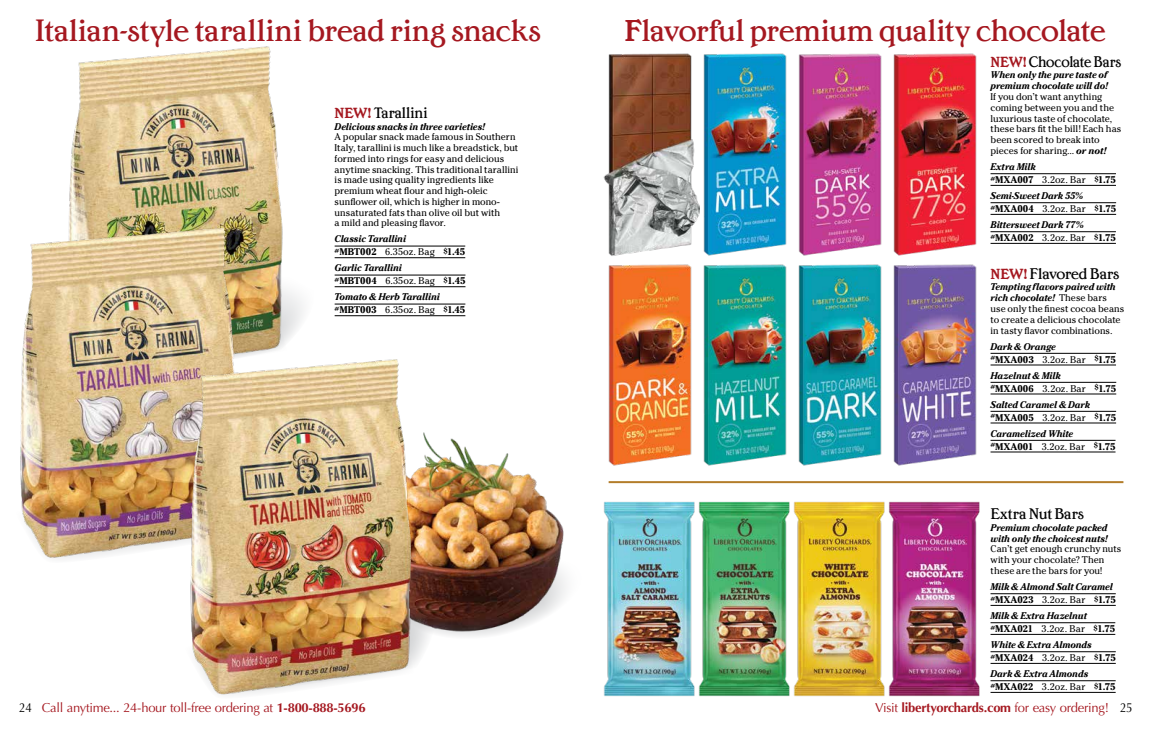
<style>
.page{position:relative;width:1152px;height:729px;background:#fff}
.page>*{position:absolute;margin:0;border:0;box-sizing:border-box;transform-origin:0 0}
.t1{font:32px "Edwardian Medium Plain";letter-spacing:-.01em;color:#a51820}
.t2{font:16px "Edwardian Medium Plain";letter-spacing:-.01em;color:#000}
.t3{font:16px "Edwardian Medium Plain";letter-spacing:-.01em;color:#000;scale:.94 1}
.t4{font:13px "Optima";letter-spacing:-.02em;color:#a51820}
.t5{font:9.7px/10.8px "Cheltenham ITC Pro";letter-spacing:-.005em;color:#000}
.t6{font:italic 700 9.7px/13px "Cheltenham ITC Pro";letter-spacing:-.02em;color:#000;scale:.96 1}
.t7{font:700 9.7px/13px "Cheltenham ITC Pro";color:#000}
.s1{font-family:"Edwardian";font-weight:500;font-size:15.2px;color:#a51820}
.s2{font-style:normal;font-size:8px}
.s3{font-style:normal}
.s4{font-weight:400;font-style:normal}
.s5{font-family:"Edwardian";font-weight:500}
.s6{font-weight:700;font-style:italic}
.s7{font-style:italic}
.s8{font-size:8px}
.s9{font-weight:400}
.s10{color:#000}
.s11{font-weight:700}
</style>
<div class="page">
<img style="left:604px;top:501px;width:376px;height:196px">
<img style="left:893px;top:53px;width:84px;height:201px">
<img style="left:703px;top:53px;width:84px;height:201px">
<img style="left:703px;top:254px;width:84px;height:212px">
<img style="left:608px;top:264px;width:84px;height:202px">
<img style="left:603px;top:53px;width:97px;height:203px">
<img style="left:798px;top:264px;width:84px;height:202px">
<img style="left:893px;top:254px;width:84px;height:212px">
<img style="left:798px;top:53px;width:84px;height:203px">
<hr style="left:991px;top:353px;width:125px;height:1px;background:#000">
<hr style="left:991px;top:365px;width:125px;height:1px;background:#000">
<hr style="left:991px;top:382px;width:125px;height:1px;background:#000">
<hr style="left:991px;top:394px;width:125px;height:1px;background:#000">
<hr style="left:991px;top:411px;width:125px;height:1px;background:#000">
<hr style="left:991px;top:423px;width:125px;height:1px;background:#000">
<hr style="left:991px;top:440px;width:125px;height:1px;background:#000">
<hr style="left:991px;top:452px;width:125px;height:1px;background:#000">
<hr style="left:991px;top:173px;width:125px;height:1px;background:#000">
<hr style="left:991px;top:185px;width:125px;height:1px;background:#000">
<hr style="left:991px;top:202px;width:125px;height:1px;background:#000">
<hr style="left:991px;top:214px;width:125px;height:1px;background:#000">
<hr style="left:991px;top:231px;width:125px;height:1px;background:#000">
<hr style="left:991px;top:243px;width:125px;height:1px;background:#000">
<hr style="left:991px;top:593px;width:125px;height:1px;background:#000">
<hr style="left:991px;top:605px;width:125px;height:1px;background:#000">
<hr style="left:991px;top:622px;width:124px;height:1px;background:#000">
<hr style="left:991px;top:634px;width:124px;height:1px;background:#000">
<hr style="left:991px;top:651px;width:125px;height:1px;background:#000">
<hr style="left:991px;top:663px;width:125px;height:1px;background:#000">
<hr style="left:991px;top:680px;width:125px;height:1px;background:#000">
<hr style="left:991px;top:692px;width:125px;height:1px;background:#000">
<hr style="left:609px;top:481px;width:514px;height:2px;background:#b37d2a">
<img style="left:69px;top:46px;width:234px;height:280px">
<img style="left:20px;top:195px;width:261px;height:364px">
<hr style="left:335px;top:246px;width:130px;height:1px;background:#000">
<hr style="left:335px;top:257px;width:130px;height:1px;background:#000">
<hr style="left:335px;top:275px;width:130px;height:1px;background:#000">
<hr style="left:335px;top:286px;width:130px;height:1px;background:#000">
<hr style="left:335px;top:304px;width:130px;height:1px;background:#000">
<hr style="left:335px;top:315px;width:130px;height:1px;background:#000">
<img style="left:454px;top:440px;width:111px;height:194px">
<img style="left:149px;top:326px;width:305px;height:369px">
<h1 class="t1" style="left:35px;top:12px;width:508px">Italian-style tarallini bread ring snacks</h1>
<h2 class="t2" style="left:335px;top:104px;width:94px"><span class="s1">NEW!</span> Tarallini</h2>
<p class="t6" style="left:335px;top:120px;width:158px">Delicious snacks in three varieties!</p>
<p class="t5" style="left:335px;top:131px;width:185px">A popular snack made famous in Southern Italy, tarallini is much like a breadstick, but formed into rings for easy and delicious anytime snacking. This traditional tarallini is made using quality ingredients like premium wheat flour and high-oleic sunflower oil, which is higher in mono&shy;unsaturated fats than olive oil but with<br>a mild and pleasing flavor.</p>
<p class="t6" style="left:335px;top:232px;width:138px">Classic Tarallini<br><span class="s2">#</span><span class="s3">MBT002</span> <span class="s4">6.35oz. Bag</span> <span class="s2">$</span><span class="s3">1.45</span></p>
<p class="t6" style="left:335px;top:261px;width:138px">Garlic Tarallini<br><span class="s2">#</span><span class="s3">MBT004</span> <span class="s4">6.35oz. Bag</span> <span class="s2">$</span><span class="s3">1.45</span></p>
<p class="t6" style="left:335px;top:290px;width:138px">Tomato &amp; Herb Tarallini <span class="s2">#</span><span class="s3">MBT003</span> <span class="s4">6.35oz. Bag</span> <span class="s2">$</span><span class="s3">1.45</span></p>
<h1 class="t1" style="left:624px;top:12px;width:483px"><span class="s5">F</span>lavorful premium quality chocolate</h1>
<h2 class="t3" style="left:991px;top:53px;width:141px"><span class="s1">NEW!</span> Chocolate Bars</h2>
<p class="t6" style="left:991px;top:69px;width:124px;line-height:11px">When only the pure taste of premium chocolate will do!</p>
<p class="t5" style="left:991px;top:91px;width:132px">If you don’t want anything coming between you and the luxurious taste of chocolate, these bars fit the bill! Each has been scored to break into pieces for sharing... <span class="s6">or not!</span></p>
<p class="t7" style="left:991px;top:160px;width:127px"><span class="s7">Extra Milk<br></span><span class="s8">#</span>MXA007 <span class="s9">3.2oz. Bar</span> <span class="s8">$</span>1.75</p>
<p class="t6" style="left:991px;top:189px;width:132px">Semi-Sweet Dark 55% <span class="s2">#</span><span class="s3">MXA004</span> <span class="s4">3.2oz. Bar</span> <span class="s2">$</span><span class="s3">1.75</span></p>
<p class="t6" style="left:991px;top:218px;width:132px">Bittersweet Dark 77% <span class="s2">#</span><span class="s3">MXA002</span> <span class="s4">3.2oz. Bar</span> <span class="s2">$</span><span class="s3">1.75</span></p>
<h2 class="t2" style="left:991px;top:265px;width:130px"><span class="s1">NEW!</span> Flavored Bars</h2>
<p class="t5" style="left:991px;top:281px;width:135px"><span class="s6">Tempting flavors paired with rich chocolate!</span> These bars use only the finest cocoa beans to create a delicious chocolate in tasty flavor combinations.</p>
<p class="t6" style="left:991px;top:340px;width:132px">Dark &amp; Orange<br><span class="s2">#</span><span class="s3">MXA003</span> <span class="s4">3.2oz. Bar</span> <span class="s2">$</span><span class="s3">1.75</span></p>
<p class="t6" style="left:991px;top:369px;width:132px">Hazelnut &amp; Milk<br><span class="s2">#</span><span class="s3">MXA006</span> <span class="s4">3.2oz. Bar</span> <span class="s2">$</span><span class="s3">1.75</span></p>
<p class="t6" style="left:991px;top:398px;width:132px">Salted Caramel &amp; Dark <span class="s2">#</span><span class="s3">MXA005</span> <span class="s4">3.2oz. Bar</span> <span class="s2">$</span><span class="s3">1.75</span></p>
<p class="t6" style="left:991px;top:427px;width:132px">Caramelized White <span class="s2">#</span><span class="s3">MXA001</span> <span class="s4">3.2oz. Bar</span> <span class="s2">$</span><span class="s3">1.75</span></p>
<h2 class="t2" style="left:991px;top:505px;width:95px">Extra Nut Bars</h2>
<p class="t6" style="left:991px;top:522px;width:124px;line-height:11px">Premium chocolate packed with only the choicest nuts!</p>
<p class="t5" style="left:991px;top:544px;width:132px">Can’t get enough crunchy nuts with your chocolate? Then these are the bars for you!</p>
<p class="t6" style="left:991px;top:580px;width:132px">Milk &amp; Almond Salt Caramel <span class="s2">#</span><span class="s3">MXA023</span> <span class="s4">3.2oz. Bar</span> <span class="s2">$</span><span class="s3">1.75</span></p>
<p class="t6" style="left:991px;top:609px;width:131px">Milk &amp; Extra Hazelnut <span class="s2">#</span><span class="s3">MXA021</span> <span class="s4">3.2oz. Bar</span> <span class="s2">$</span><span class="s3">1.75</span></p>
<p class="t6" style="left:991px;top:638px;width:132px">White &amp; Extra Almonds <span class="s2">#</span><span class="s3">MXA024</span> <span class="s4">3.2oz. Bar</span> <span class="s2">$</span><span class="s3">1.75</span></p>
<p class="t6" style="left:991px;top:667px;width:132px">Dark &amp; Extra Almonds <span class="s2">#</span><span class="s3">MXA022</span> <span class="s4">3.2oz. Bar</span> <span class="s2">$</span><span class="s3">1.75</span></p>
<h3 class="t4" style="left:19px;top:700px;width:348px"><span class="s10">24</span> Call anytime... 24-hour toll-free ordering at <span class="s11">1-800-888-5696</span></h3>
<h3 class="t4" style="left:875px;top:700px;width:259px">Visit <span class="s11">libertyorchards.com</span> for easy ordering! <span class="s10">25</span></h3>
</div>
